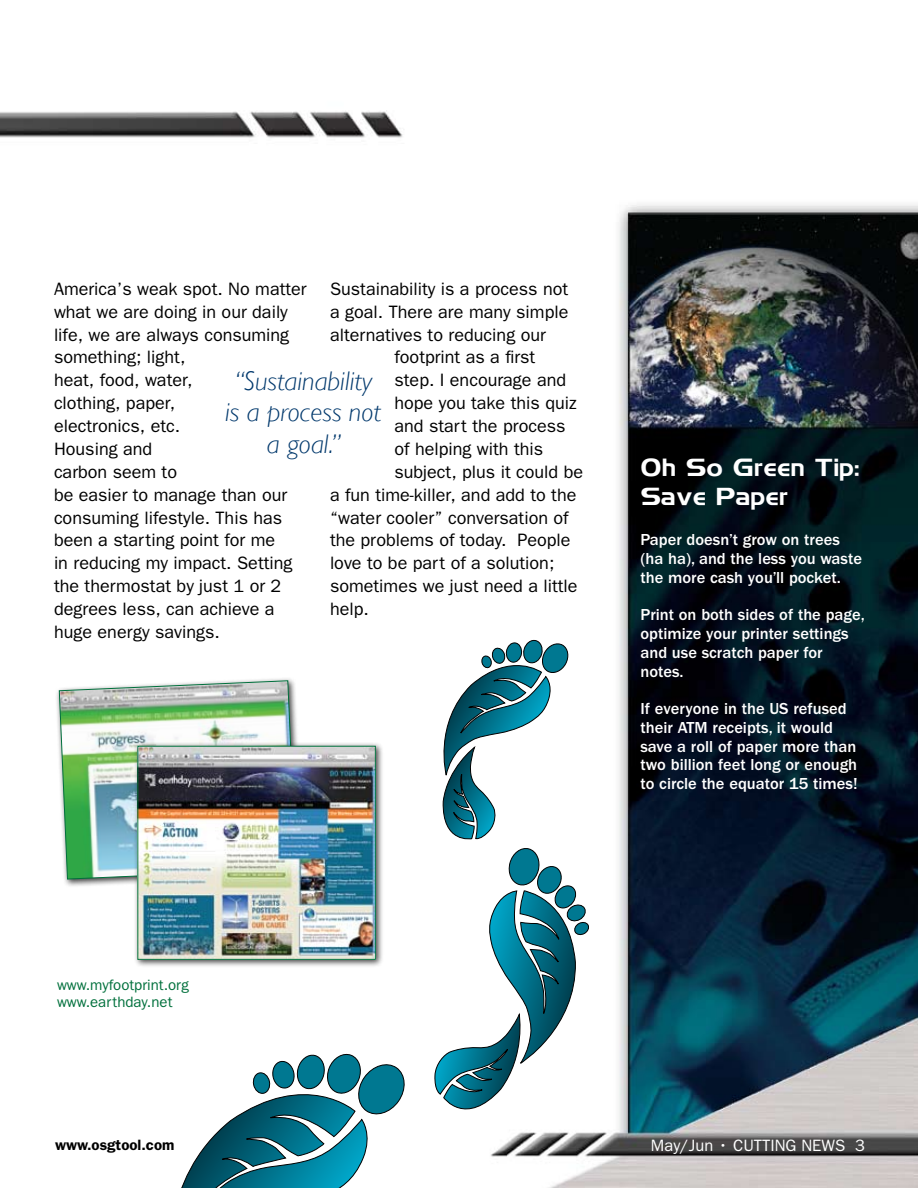
<style>
.page{position:relative;width:918px;height:1188px;background:#fff}
.page>*{position:absolute;margin:0;border:0;box-sizing:border-box;transform-origin:0 0}
.t1{font:italic 300 27px/31.5px "Gill Sans";color:#00386c;text-align:center}
.t2{font:24px/28.8px "Hamlet";color:#fff}
.t3{font:18px/23px "Franklin Gothic";color:#000}
.t4{font:500 16.5px/18.8px "Franklin Gothic";color:#fff}
.t5{font:16.5px "Franklin Gothic";color:#fff}
.t6{font:15px/16.5px "Franklin Gothic";color:#00703c}
.t7{font:600 15px "Franklin Gothic";color:#000}
</style>
<div class="page">
<img style="left:0;top:110px;width:403px;height:28px">
<img style="left:490px;top:204px;width:428px;height:984px">
<svg style="left:181px;top:1053px;width:224px;height:135px"></svg>
<svg style="left:434px;top:639px;width:156px;height:489px"></svg>
<div style="left:55px;top:677px;width:255px;height:216px;background:#000;opacity:.75"></div>
<img style="left:59px;top:680px;width:238px;height:200px">
<div style="left:134px;top:742px;width:255px;height:231px;background:#000;opacity:.75"></div>
<img style="left:139px;top:748px;width:235px;height:210px">
<div style="left:137px;top:746px;width:239px;height:214px;border:1px solid #00703c"></div>
<p class="t3" style="left:330px;top:277px;width:240px">Sustainability is a process not</p>
<p class="t3" style="left:330px;top:300px;width:240px">a goal. There are many simple</p>
<p class="t3" style="left:330px;top:323px;width:217px">alternatives to reducing our</p>
<p class="t3" style="left:394px;top:346px;width:142px">footprint as a first</p>
<p class="t3" style="left:394px;top:369px;width:173px">step. I encourage and</p>
<p class="t3" style="left:394px;top:392px;width:184px">hope you take this quiz</p>
<p class="t3" style="left:394px;top:415px;width:173px">and start the process</p>
<p class="t3" style="left:394px;top:437px;width:150px">of helping with this</p>
<p class="t3" style="left:394px;top:460px;width:190px">subject, plus it could be</p>
<p class="t3" style="left:330px;top:483px;width:248px">a fun time-killer, and add to the</p>
<p class="t3" style="left:330px;top:506px;width:240px">“water cooler” conversation of</p>
<p class="t3" style="left:330px;top:529px;width:242px">the problems of today. People</p>
<p class="t3" style="left:330px;top:552px;width:226px">love to be part of a solution;</p>
<p class="t3" style="left:330px;top:575px;width:249px">sometimes we just need a little</p>
<p class="t3" style="left:330px;top:598px;width:40px">help.</p>
<p class="t3" style="left:54px;top:277px;width:254px">America’s weak spot. No matter what we are doing in our daily life, we are always consuming something; light,<br>heat, food, water,<br>clothing, paper,<br>electronics, etc.<br>Housing and<br>carbon seem to<br>be easier to manage than our consuming lifestyle. This has been a starting point for me<br>in reducing my impact. Setting the thermostat by just 1 or 2 degrees less, can achieve a huge energy savings.</p>
<h1 class="t1" style="left:225px;top:365px;width:158px">“Sustainability is a process not a goal.”</h1>
<h2 class="t2" style="left:640px;top:455px;width:221px">Oh So Green Tip:<br>Save Paper</h2>
<p class="t4" style="left:640px;top:531px;width:223px">Paper doesn’t grow on trees (ha ha), and the less you waste the more cash you’ll pocket.</p>
<p class="t4" style="left:640px;top:606px;width:226px">Print on both sides of the page, optimize your printer settings and use scratch paper for notes.</p>
<p class="t4" style="left:640px;top:699px;width:219px">If everyone in the US refused their ATM receipts, it would save a roll of paper more than two billion feet long or enough to circle the equator 15 times!</p>
<p class="t6" style="left:57px;top:977px;width:134px">www.myfootprint.org www.earthday.net</p>
<p class="t7" style="left:55px;top:1136px;width:121px">www.osgtool.com</p>
<p class="t5" style="left:651px;top:1136px;width:102px">May/Jun • Cuttin</p>
<p class="t5" style="left:786px;top:1136px;width:81px">g News 3</p>
</div>
